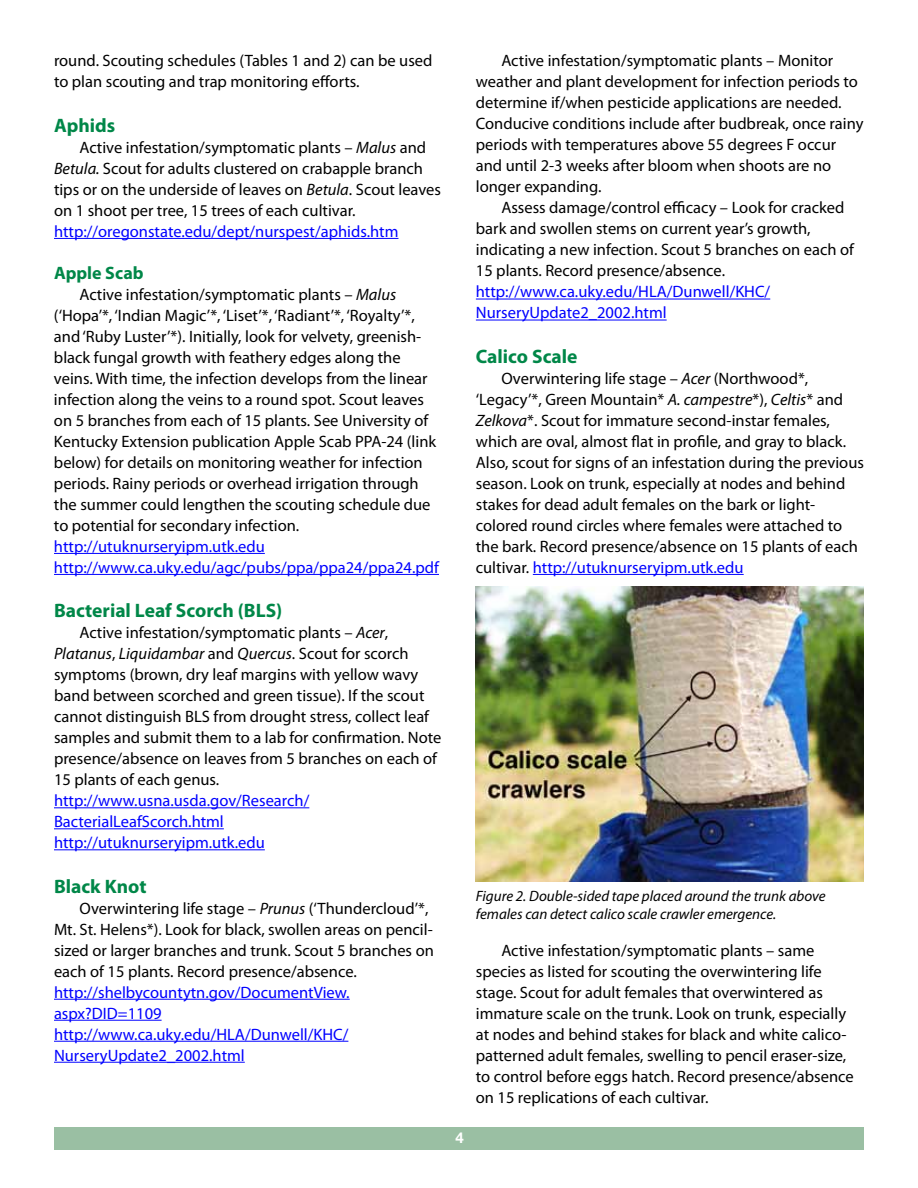
<style>
.page{position:relative;width:918px;height:1188px;background:#fff}
.page>*{position:absolute;margin:0;border:0;box-sizing:border-box;transform-origin:0 0}
.t1{font:700 19.5px "Myriad Pro";color:#008748}
.t2{font:700 18px "Myriad Pro";color:#008748}
.t3{font:16.5px/21px "Myriad Pro";color:#000}
.t4{font:16.5px/21px "Myriad Pro";color:#00f}
.t5{font:italic 15px/18px "Myriad Pro";color:#000}
.t6{font:700 15px "Helvetica Neue LT Std";color:#fff}
.s1{font-style:italic}
.s2{color:#00f}
</style>
<div class="page">
<div style="left:54px;top:1127px;width:810px;height:23px;background:#9abfa3"></div>
<hr style="left:54px;top:238px;width:344px;height:1px;background:#00f">
<hr style="left:54px;top:553px;width:211px;height:1px;background:#00f">
<hr style="left:54px;top:574px;width:385px;height:1px;background:#00f">
<hr style="left:54px;top:807px;width:255px;height:1px;background:#00f">
<hr style="left:54px;top:828px;width:170px;height:1px;background:#00f">
<hr style="left:54px;top:849px;width:211px;height:1px;background:#00f">
<hr style="left:54px;top:999px;width:296px;height:1px;background:#00f">
<hr style="left:54px;top:1020px;width:108px;height:1px;background:#00f">
<hr style="left:54px;top:1041px;width:294px;height:1px;background:#00f">
<hr style="left:54px;top:1062px;width:191px;height:1px;background:#00f">
<hr style="left:476px;top:299px;width:294px;height:1px;background:#00f">
<hr style="left:476px;top:320px;width:191px;height:1px;background:#00f">
<hr style="left:533px;top:574px;width:211px;height:1px;background:#00f">
<img style="left:476px;top:586px;width:388px;height:295px">
<p class="t3" style="left:54px;top:50px;width:380px">round. Scouting schedules (Tables 1 and 2) can be used to plan scouting and trap monitoring efforts.</p>
<p class="t1" style="left:54px;top:112px;width:63px">Aphids</p>
<p class="t3" style="left:54px;top:136px;width:389px;text-indent:25px">Active infestation/symptomatic plants – <span class="s1">Malus</span> and <span class="s1">Betula.</span> Scout for adults clustered on crabapple branch tips or on the underside of leaves on <span class="s1">Betula</span>. Scout leaves on 1 shoot per tree, 15 trees of each cultivar.</p>
<p class="t4" style="left:54px;top:221px;width:346px">http://oregonstate.edu/dept/nurspest/aphids.htm</p>
<p class="t2" style="left:54px;top:261px;width:91px">Apple Scab</p>
<p class="t3" style="left:54px;top:283px;width:384px;text-indent:25px">Active infestation/symptomatic plants – <span class="s1">Malus </span>(‘Hopa’*, ‘Indian Magic’*, ‘Liset’*, ‘Radiant’*, ‘Royalty’*, and‘Ruby Luster’*). Initially, look for velvety, greenish&shy;black fungal growth with feathery edges along the veins. With time, the infection develops from the linear infection along the veins to a round spot. Scout leaves on 5 branches from each of 15 plants. See University of Kentucky Extension publication Apple Scab PPA-24 (link below) for details on monitoring weather for infection periods. Rainy periods or overhead irrigation through the summer could lengthen the scouting schedule due to potential for secondary infection.</p>
<p class="t4" style="left:54px;top:536px;width:386px">http://utuknurseryipm.utk.edu http://www.ca.uky.edu/agc/pubs/ppa/ppa24/ppa24.pdf</p>
<p class="t1" style="left:54px;top:598px;width:230px">Bacterial Leaf Scorch (BLS)</p>
<p class="t3" style="left:54px;top:622px;width:389px;text-indent:25px">Active infestation/symptomatic plants – <span class="s1">Acer</span>, <span class="s1">Platanus</span>, <span class="s1">Liquidambar</span> and <span class="s1">Quercus</span>. Scout for scorch symptoms (brown, dry leaf margins with yellow wavy band between scorched and green tissue). If the scout cannot distinguish BLS from drought stress, collect leaf samples and submit them to a lab for confirmation. Note presence/absence on leaves from 5 branches on each of 15 plants of each genus.</p>
<p class="t4" style="left:54px;top:790px;width:257px">http://www.usna.usda.gov/Research/<br>BacterialLeafScorch.html http://utuknurseryipm.utk.edu</p>
<p class="t1" style="left:54px;top:873px;width:94px">Black Knot</p>
<p class="t3" style="left:54px;top:897px;width:381px;text-indent:25px">Overwintering life stage – <span class="s1">Prunus</span> (‘Thundercloud’*, Mt. St. Helens*). Look for black, swollen areas on pencil&shy;sized or larger branches and trunk. Scout 5 branches on each of 15 plants. Record presence/absence.</p>
<p class="t4" style="left:54px;top:981px;width:297px">http://shelbycountytn.gov/DocumentView. aspx?DID=1109 http://www.ca.uky.edu/HLA/Dunwell/KHC/ NurseryUpdate2_2002.html</p>
<p class="t3" style="left:476px;top:50px;width:389px;text-indent:25px">Active infestation/symptomatic plants – Monitor weather and plant development for infection periods to determine if/when pesticide applications are needed.<br>Conducive conditions include after budbreak, once rainy periods with temperatures above 55 degrees F occur and until 2-3 weeks after bloom when shoots are no longer expanding.</p>
<p class="t3" style="left:476px;top:197px;width:380px;text-indent:25px">Assess damage/control efficacy – Look for cracked bark and swollen stems on current year’s growth, indicating a new infection. Scout 5 branches on each of 15 plants. Record presence/absence.</p>
<p class="t4" style="left:476px;top:281px;width:296px">http://www.ca.uky.edu/HLA/Dunwell/KHC/<br>NurseryUpdate2_2002.html</p>
<p class="t1" style="left:476px;top:343px;width:103px">Calico Scale</p>
<p class="t3" style="left:476px;top:367px;width:390px;text-indent:26px">Overwintering life stage – <span class="s1">Acer</span> (Northwood*, ‘Legacy’*, Green Mountain* <span class="s1">A. campestre</span>*), <span class="s1">Celtis</span>* and <span class="s1">Zelkova</span>*. Scout for immature second-instar females, which are oval, almost flat in profile, and gray to black.<br>Also, scout for signs of an infestation during the previous season. Look on trunk, especially at nodes and behind stakes for dead adult females on the bark or light&shy;colored round circles where females were attached to the bark. Record presence/absence on 15 plants of each cultivar. <span class="s2">http://utuknurseryipm.utk.edu</span></p>
<p class="t6" style="left:456px;top:1129px;width:10px">4</p>
<p class="t5" style="left:476px;top:887px;width:351px">Figure 2. Double-sided tape placed around the trunk above females can detect calico scale crawler emergence.</p>
<p class="t3" style="left:476px;top:940px;width:379px;text-indent:25px">Active infestation/symptomatic plants – same species as listed for scouting the overwintering life stage. Scout for adult females that overwintered as immature scale on the trunk. Look on trunk, especially at nodes and behind stakes for black and white calico&shy;patterned adult females, swelling to pencil eraser-size, to control before eggs hatch. Record presence/absence on 15 replications of each cultivar.</p>
</div>
